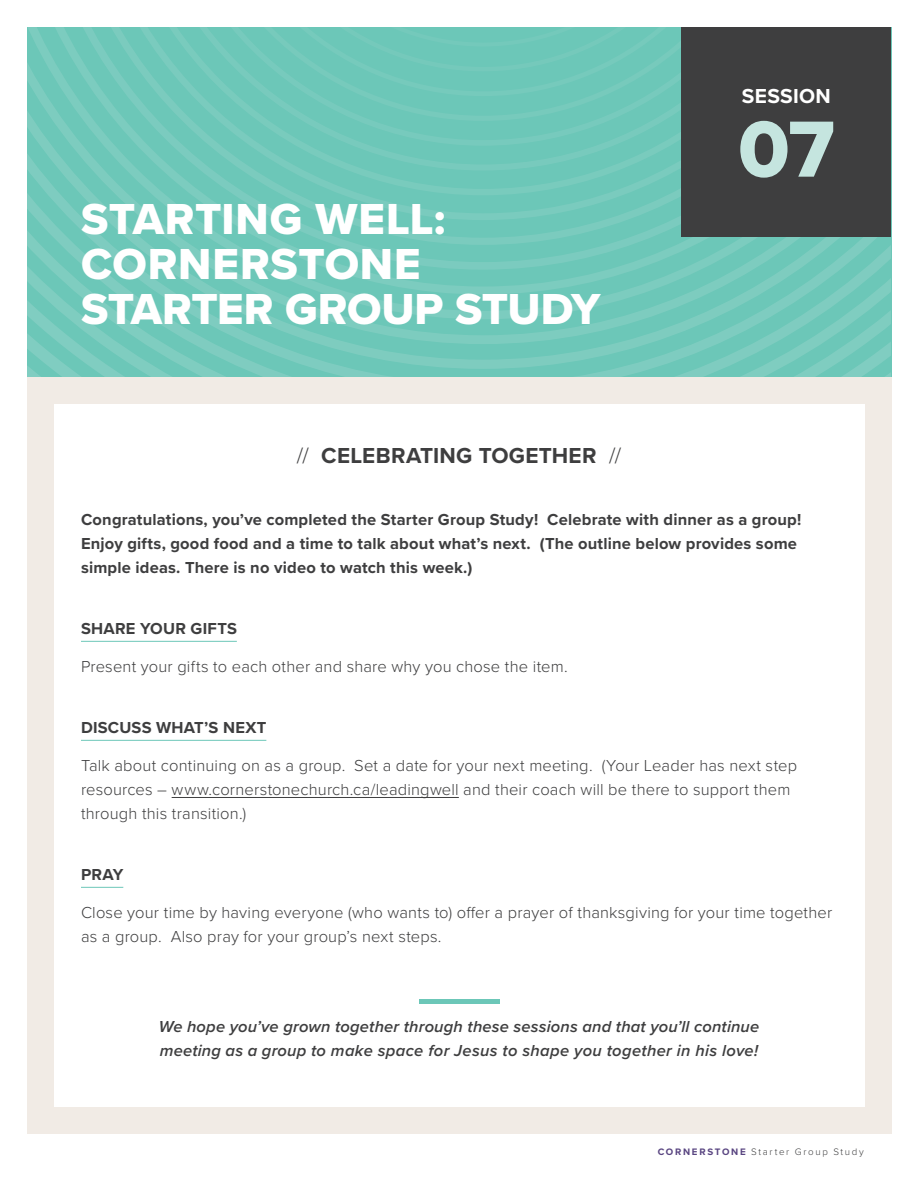
<style>
.page{position:relative;width:918px;height:1188px;background:#fff}
.page>*{position:absolute;margin:0;border:0;box-sizing:border-box;transform-origin:0 0}
.t1{font:82.5px "Proxima Nova Extrabld";color:#c5e5df}
.t2{font:45px/45px "Proxima Nova Extrabld";letter-spacing:.005em;color:#fff}
.t3{font:700 22.5px "Proxima Nova";letter-spacing:.01em;color:#3e3e3f}
.t4{font:700 21px "Proxima Nova";letter-spacing:.015em;color:#fff}
.t5{font:300 16.5px/24px "Proxima Nova";letter-spacing:.01em;color:#3e3e3f}
.t6{font:700 16.5px/24px "Proxima Nova";letter-spacing:.01em;color:#3e3e3f}
.t7{font:italic 600 16.5px/24px "Proxima Nova";letter-spacing:.01em;color:#3e3e3f}
.t8{font:300 9.75px "Proxima Nova";letter-spacing:.17em;color:#3e3e3f}
.s1{font-weight:300}
.s2{font-weight:700;color:#594581}
</style>
<div class="page">
<svg style="left:27px;top:27px;width:864px;height:351px;background:#71c8ba"></svg>
<div style="left:27px;top:378px;width:864px;height:756px;background:#f1ebe5"></div>
<div style="left:682px;top:27px;width:209px;height:209px;background:#3e3e3f"></div>
<div style="left:54px;top:405px;width:810px;height:702px;background:#fff"></div>
<hr style="left:81px;top:641px;width:156px;height:1px;background:#6cc7b8">
<hr style="left:81px;top:740px;width:185px;height:1px;background:#6cc7b8">
<hr style="left:172px;top:797px;width:287px;height:1px;background:#3e3e3f">
<hr style="left:81px;top:887px;width:42px;height:1px;background:#6cc7b8">
<hr style="left:419px;top:999px;width:81px;height:4px;background:#6cc7b8">
<h2 class="t2" style="left:81px;top:197px;width:521px">STARTING WELL:<br>CORNERSTONE<br>STARTER GROUP STUDY</h2>
<h3 class="t3" style="left:297px;top:446px;width:326px"><span class="s1">//</span> CELEBRATING TOGETHER <span class="s1">//</span></h3>
<p class="t4" style="left:742px;top:87px;width:90px">SESSION</p>
<h1 class="t1" style="left:738px;top:115px;width:98px">07</h1>
<p class="t6" style="left:81px;top:508px;width:722px">Congratulations, you’ve completed the Starter Group Study! Celebrate with dinner as a group!<br>Enjoy gifts, good food and a time to talk about what’s next. (The outline below provides some simple ideas. There is no video to watch this week.)</p>
<p class="t6" style="left:81px;top:618px;width:158px">SHARE YOUR GIFTS</p>
<p class="t5" style="left:81px;top:655px;width:488px">Present your gifts to each other and share why you chose the item.</p>
<p class="t6" style="left:81px;top:717px;width:187px">DISCUSS WHAT’S NEXT</p>
<p class="t5" style="left:81px;top:754px;width:718px">Talk about continuing on as a group. Set a date for your next meeting. (Your Leader has next step resources – www.cornerstonechurch.ca/leadingwell and their coach will be there to support them through this transition.)</p>
<p class="t6" style="left:81px;top:864px;width:44px">PRAY</p>
<p class="t5" style="left:81px;top:901px;width:753px">Close your time by having everyone (who wants to) offer a prayer of thanksgiving for your time together as a group. Also pray for your group’s next steps.</p>
<p class="t7" style="left:159px;top:1016px;width:602px">We hope you’ve grown together through these sessions and that you’ll continue meeting as a group to make space for Jesus to shape you together in his love!</p>
<p class="t8" style="left:658px;top:1148px;width:208px"><span class="s2">CORNERSTONE</span> Starter Group Study</p>
</div>
